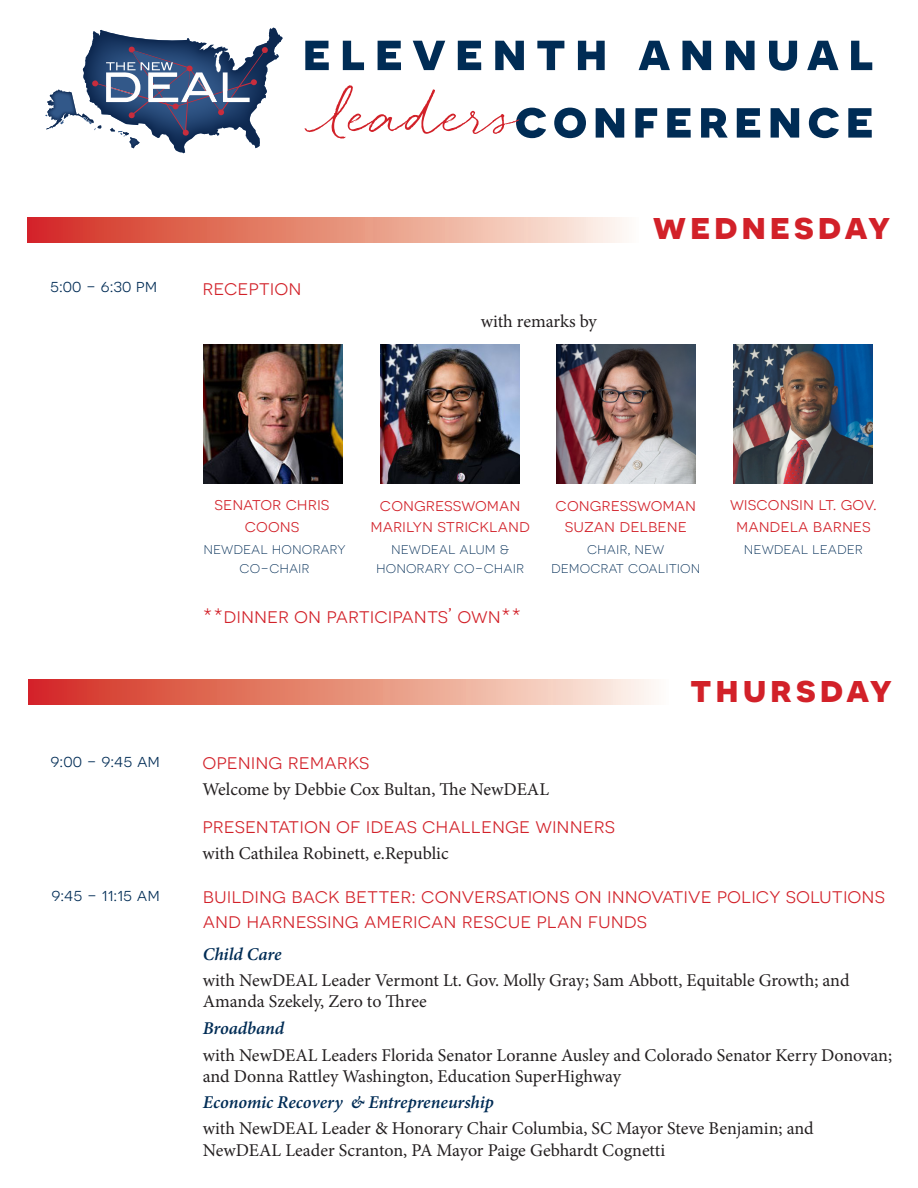
<style>
.page{position:relative;width:918px;height:1188px;background:#fff}
.page>*{position:absolute;margin:0;border:0;box-sizing:border-box;transform-origin:0 0}
.t1{font:700 52.5px "Novecentosanswide";letter-spacing:.17em;color:#002c55}
.t2{font:700 52.5px "Novecentosanswide";letter-spacing:.1em;color:#002c55}
.t3{font:52.5px "Quickpen";color:#d22129}
.t4{font:700 37.5px "Novecentosanswide";letter-spacing:.1em;color:#d22129}
.t5{font:21px/25.2px "Novecentosanswide";color:#d22129}
.t6{font:18px/21.6px "Minion Pro";letter-spacing:-.005em;color:#231f20}
.subheading{font:italic 600 18px "Minion Pro";letter-spacing:-.005em;color:#002c55}
.t7{font:18px "Novecentosanswide";color:#002c55}
.t8{font:17.7px/21.1px "Novecentosanswide";color:#d22129;text-align:center}
.t9{font:300 15.75px/18.9px "Novecentosanswide";color:#002c55;text-align:center}
</style>
<div class="page">
<img style="left:204px;top:345px;width:139px;height:139px">
<img style="left:734px;top:345px;width:139px;height:139px">
<img style="left:556px;top:345px;width:139px;height:139px">
<img style="left:381px;top:345px;width:139px;height:139px">
<svg style="left:45px;top:28px;width:238px;height:125px"></svg>
<svg style="left:27px;top:217px;width:597px;height:25px;background:#e78e7d"></svg>
<svg style="left:29px;top:680px;width:625px;height:25px;background:#e78f7e"></svg>
<p class="t1" style="left:302px;top:19px;width:573px">eleventh annual</p>
<p class="t3" style="left:329px;top:85px;width:192px">leaders</p>
<p class="t2" style="left:515px;top:86px;width:361px">conference</p>
<p class="t7" style="left:50px;top:276px;width:109px">5:00 - 6:30 pm</p>
<p class="t5" style="left:203px;top:275px;width:100px">reception</p>
<p class="t6" style="left:481px;top:310px;width:118px">with remarks by</p>
<p class="t4" style="left:653px;top:202px;width:239px">wednesday</p>
<p class="t8" style="left:215px;top:493px;width:116px">senator chris coons</p>
<p class="t9" style="left:203px;top:539px;width:144px">newdeal honorary co-chair</p>
<p class="t8" style="left:370px;top:494px;width:161px">congresswoman marilyn strickland</p>
<p class="t9" style="left:376px;top:539px;width:149px">newdeal alum &amp; honorary co-chair</p>
<p class="t5" style="left:203px;top:603px;width:321px">**dinner on participants’ own**</p>
<p class="t8" style="left:556px;top:494px;width:142px">congresswoman suzan delbene</p>
<p class="t9" style="left:551px;top:539px;width:151px">chair, new democrat coalition</p>
<p class="t8" style="left:730px;top:494px;width:148px">wisconsin lt. gov. mandela barnes</p>
<p class="t9" style="left:744px;top:539px;width:121px">newdeal leader</p>
<p class="t4" style="left:690px;top:665px;width:203px">thursday</p>
<p class="t7" style="left:51px;top:750px;width:111px">9:00 - 9:45 am</p>
<p class="t5" style="left:203px;top:749px;width:168px">opening remarks</p>
<p class="t6" style="left:203px;top:778px;width:348px">Welcome by Debbie Cox Bultan, The NewDEAL</p>
<p class="t5" style="left:203px;top:813px;width:414px">presentation of ideas challenge winners</p>
<p class="t6" style="left:203px;top:842px;width:248px">with Cathilea Robinett, e.Republic</p>
<p class="t7" style="left:51px;top:884px;width:110px">9:45 - 11:15 am</p>
<p class="t5" style="left:203px;top:883px;width:684px">building back better: conversations on innovative policy solutions and harnessing american rescue plan funds</p>
<p class="subheading" style="left:203px;top:941px;width:80px">Child Care</p>
<p class="t6" style="left:203px;top:969px;width:648px">with NewDEAL Leader Vermont Lt. Gov. Molly Gray; Sam Abbott, Equitable Growth; and<br>Amanda Szekely, Zero to Three</p>
<p class="subheading" style="left:203px;top:1016px;width:83px">Broadband</p>
<p class="t6" style="left:203px;top:1044px;width:691px">with NewDEAL Leaders Florida Senator Loranne Ausley and Colorado Senator Kerry Donovan; and Donna Rattley Washington, Education SuperHighway</p>
<p class="subheading" style="left:203px;top:1090px;width:293px">Economic Recovery &amp; Entrepreneurship</p>
<p class="t6" style="left:203px;top:1118px;width:612px">with NewDEAL Leader &amp; Honorary Chair Columbia, SC Mayor Steve Benjamin; and<br>NewDEAL Leader Scranton, PA Mayor Paige Gebhardt Cognetti</p>
</div>
